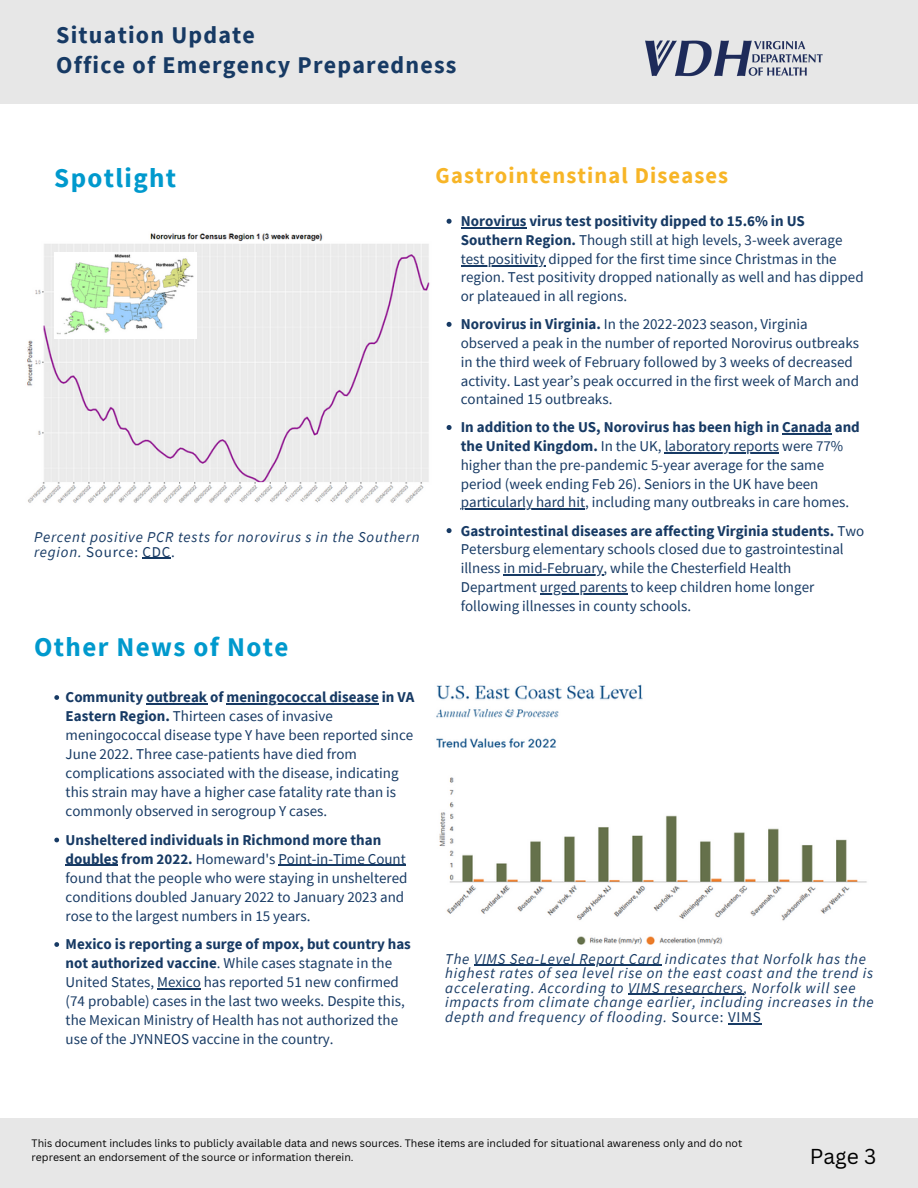
<style>
.page{position:relative;width:918px;height:1188px;background:#fff}
.page>*{position:absolute;margin:0;border:0;box-sizing:border-box;transform-origin:0 0}
.t1{font:700 27px "Source Sans Pro";letter-spacing:.05em;color:#0099cd}
.t2{font:700 24px/30px "Source Sans Pro";letter-spacing:.05em;color:#173a64}
.t3{font:700 22.5px "Source Sans Pro";letter-spacing:.05em;color:#f7b527}
.t4{font:21px "Canva Sans";color:#000}
.t5{font:15px/18.8px "Source Sans Pro";color:#173a64}
.t6{font:italic 15px/14.7px "Source Sans Pro";letter-spacing:.05em;color:#173a64}
.t7{font:10.5px/14px "Canva Sans";color:#000}
.s1{font-style:normal}
.s2{font-weight:700}
</style>
<div class="page">
<div style="left:0;top:0;width:918px;height:104px;background:#e7e7e7"></div>
<img style="left:645px;top:40px;width:178px;height:37px">
<div style="left:0;top:1118px;width:918px;height:70px;background:#e7e7e7"></div>
<img style="left:436px;top:684px;width:431px;height:261px">
<img style="left:27px;top:233px;width:403px;height:270px">
<img style="left:54px;top:252px;width:142px;height:87px">
<svg style="left:54px;top:695px;width:5px;height:5px"></svg>
<hr style="left:146px;top:703px;width:61px;height:1px;background:#173a64">
<hr style="left:227px;top:703px;width:152px;height:1px;background:#173a64">
<svg style="left:54px;top:838px;width:5px;height:4px"></svg>
<hr style="left:66px;top:864px;width:52px;height:2px;background:#173a64">
<hr style="left:278px;top:864px;width:128px;height:2px;background:#173a64">
<svg style="left:54px;top:942px;width:5px;height:5px"></svg>
<hr style="left:157px;top:988px;width:44px;height:1px;background:#173a64">
<svg style="left:447px;top:219px;width:5px;height:5px"></svg>
<hr style="left:461px;top:227px;width:65px;height:2px;background:#173a64">
<hr style="left:461px;top:265px;width:85px;height:1px;background:#173a64">
<svg style="left:447px;top:322px;width:5px;height:5px"></svg>
<svg style="left:447px;top:425px;width:5px;height:5px"></svg>
<hr style="left:782px;top:434px;width:50px;height:1px;background:#173a64">
<hr style="left:665px;top:452px;width:114px;height:2px;background:#173a64">
<hr style="left:461px;top:509px;width:124px;height:1px;background:#173a64">
<svg style="left:447px;top:528px;width:5px;height:5px"></svg>
<hr style="left:503px;top:574px;width:101px;height:2px;background:#173a64">
<hr style="left:540px;top:593px;width:87px;height:1px;background:#173a64">
<svg style="left:143px;top:558px;width:28px;height:1px"></svg>
<hr style="left:474px;top:965px;width:187px;height:1px;background:#173a64">
<hr style="left:628px;top:994px;width:116px;height:1px;background:#173a64">
<hr style="left:728px;top:1023px;width:34px;height:1px;background:#173a64">
<h2 class="t2" style="left:56px;top:19px;width:402px">Situation Update<br>Office of Emergency Preparedness</h2>
<h1 class="t1" style="left:54px;top:160px;width:123px">Spotlight</h1>
<h3 class="t3" style="left:436px;top:161px;width:294px">Gastrointenstinal Diseases</h3>
<p class="t6" style="left:34px;top:529px;width:387px">Percent positive PCR tests for norovirus s in the Southern region. <span class="s1">Source: CDC.</span></p>
<h1 class="t1" style="left:34px;top:630px;width:256px">Other News of Note</h1>
<p class="t5" style="left:66px;top:687px;width:350px"><span class="s2">Community outbreak of meningococcal disease in VA Eastern Region.</span> Thirteen cases of invasive meningococcal disease type Y have been reported since June 2022. Three case-patients have died from complications associated with the disease, indicating this strain may have a higher case fatality rate than is commonly observed in serogroup Y cases.</p>
<p class="t5" style="left:66px;top:830px;width:343px"><span class="s2">Unsheltered individuals in Richmond more than doubles from 2022.</span> Homeward's Point-in-Time Count found that the people who were staying in unsheltered conditions doubled January 2022 to January 2023 and rose to the largest numbers in 15 years.</p>
<p class="t5" style="left:66px;top:934px;width:347px"><span class="s2">Mexico is reporting a surge of mpox, but country has not authorized vaccine</span>. While cases stagnate in the United States, Mexico has reported 51 new confirmed (74 probable) cases in the last two weeks. Despite this, the Mexican Ministry of Health has not authorized the use of the JYNNEOS vaccine in the country.</p>
<p class="t5" style="left:461px;top:212px;width:404px"><span class="s2">Norovirus virus test positivity dipped to 15.6% in US Southern Region.</span> Though still at high levels, 3-week average test positivity dipped for the first time since Christmas in the region. Test positivity dropped nationally as well and has dipped or plateaued in all regions.</p>
<p class="t5" style="left:461px;top:315px;width:400px"><span class="s2">Norovirus in Virginia.</span> In the 2022-2023 season, Virginia observed a peak in the number of reported Norovirus outbreaks in the third week of February followed by 3 weeks of decreased activity. Last year’s peak occurred in the first week of March and contained 15 outbreaks.</p>
<p class="t5" style="left:461px;top:418px;width:401px"><span class="s2">In addition to the US, Norovirus has been high in Canada and the United Kingdom.</span> In the UK, laboratory reports were 77% higher than the pre-pandemic 5-year average for the same period (week ending Feb 26). Seniors in the UK have been particularly hard hit, including many outbreaks in care homes.</p>
<p class="t5" style="left:461px;top:521px;width:405px"><span class="s2">Gastrointestinal diseases are affecting Virginia students.</span> Two Petersburg elementary schools closed due to gastrointestinal illness in mid-February, while the Chesterfield Health Department urged parents to keep children home longer following illnesses in county schools.</p>
<p class="t6" style="left:445px;top:951px;width:430px">The VIMS Sea-Level Report Card indicates that Norfolk has the highest rates of sea level rise on the east coast and the trend is accelerating. According to VIMS researchers, Norfolk will see impacts from climate change earlier, including increases in the depth and frequency of flooding. <span class="s1">Source: VIMS</span></p>
<p class="t7" style="left:32px;top:1136px;width:712px">This document includes links to publicly available data and news sources. These items are included for situational awareness only and do not represent an endorsement of the source or information therein.</p>
<h3 class="t4" style="left:810px;top:1141px;width:68px">Page 3</h3>
</div>
